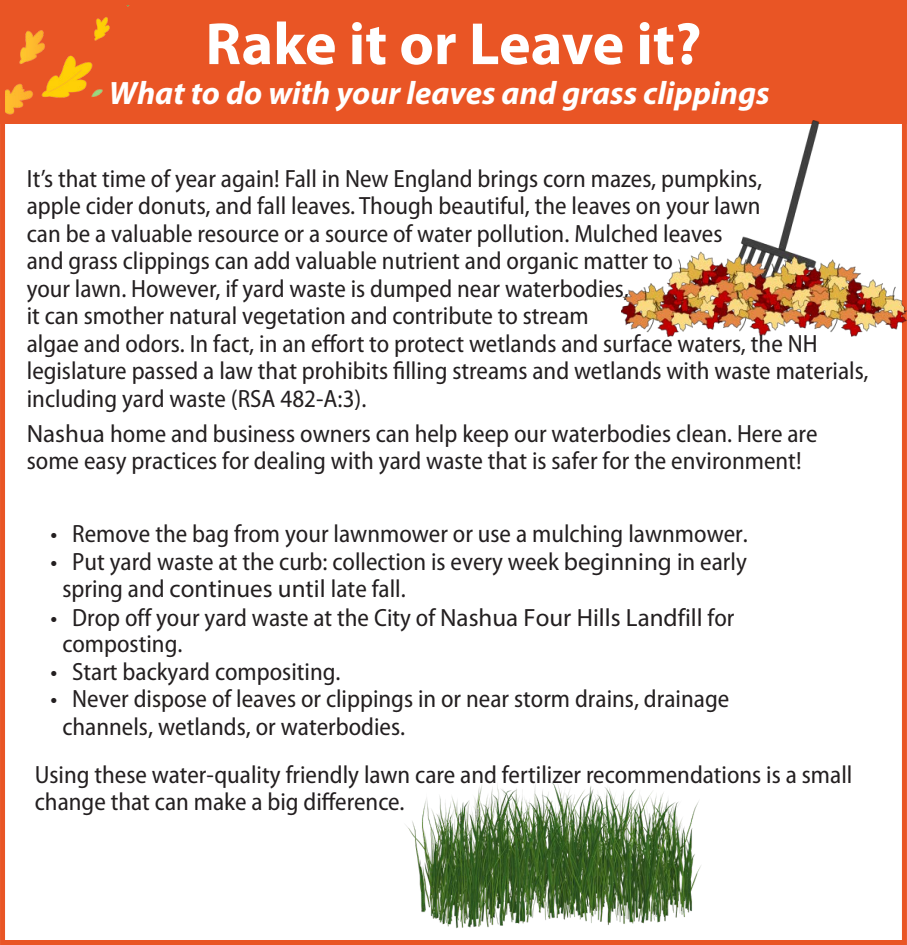
<style>
.page{position:relative;width:907px;height:945px;background:#fff}
.page>*{position:absolute;margin:0;border:0;box-sizing:border-box;transform-origin:0 0}
.t1{font:700 60px "Myriad Pro";color:#fff}
.t2{font:italic 700 32.5px "Myriad Pro";color:#fff}
.t3{font:semi-condensed 25px/27.5px "Myriad Pro";color:#231f20}
.s1{font-stretch:normal}
</style>
<div class="page">
<div style="left:0;top:0;width:907px;height:123px;background:#e95525"></div>
<img style="left:6px;top:6px;width:124px;height:118px">
<div style="left:0;top:0;width:907px;height:945px;border:5px solid #e95525"></div>
<img style="left:382px;top:782px;width:343px;height:162px">
<img style="left:621px;top:120px;width:285px;height:216px">
<p class="t1" style="left:205px;top:5px;width:498px">Rake it or Leave it?</p>
<p class="t2" style="left:109px;top:71px;width:662px">What to do with your leaves and grass clippings</p>
<p class="t3" style="left:27px;top:165px;width:843px">It’s that time of year again! Fall in New England brings corn mazes, pumpkins,<br>apple cider donuts, and fall leaves. Though beautiful, the leaves on your lawn<br>can be a valuable resource or a source of water pollution. Mulched leaves<br>and grass clippings can add valuable nutrient and organic matter to<br>your lawn. However, if yard waste is dumped near waterbodies,<br>it can smother natural vegetation and contribute to stream<br>algae and odors. In fact, in an effort to protect wetlands and surface waters, the NH legislature passed a law that prohibits filling streams and wetlands with waste materials, including yard waste (RSA 482-A:3).</p>
<p class="t3" style="left:27px;top:420px;width:792px"><span class="s1">Nashua</span> home and business owners can help keep our waterbodies clean. Here are some easy practices for dealing with yard waste that is safer for the environment!</p>
<p class="t3" style="left:51px;top:521px;width:699px">• Remove the bag from your lawnmower or use a mulching lawnmower.</p>
<p class="t3" style="left:62px;top:548px;width:686px;text-indent:-12px">• Put yard waste at the curb: collection is every week <span class="s1">beginning</span> in early spring and <span class="s1">continues until</span> late fall.</p>
<p class="t3" style="left:62px;top:605px;width:673px;line-height:26.5px;text-indent:-12px">• Drop off your yard waste at the City of <span class="s1">Nashua Four Hills Landfill</span> for composting.</p>
<p class="t3" style="left:51px;top:658px;width:291px">• Start backyard compositing.</p>
<p class="t3" style="left:62px;top:686px;width:668px;text-indent:-12px">• Never dispose of leaves or clippings in or near storm drains, drainage channels, wetlands, or waterbodies.</p>
<p class="t3" style="left:35px;top:761px;width:819px">Using these water-quality friendly lawn care and fertilizer recommendations is a small change that can make a big difference.</p>
</div>
